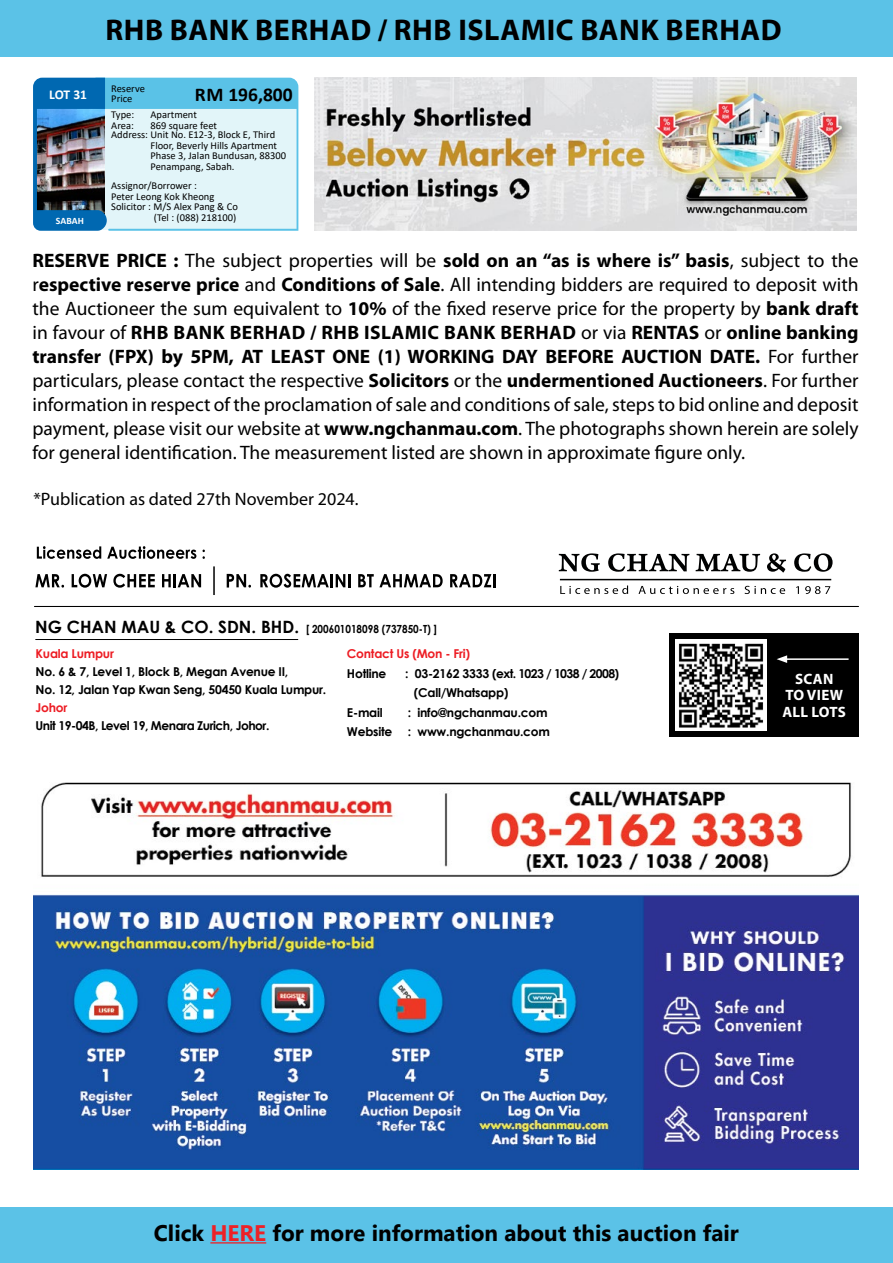
<style>
.page{position:relative;width:893px;height:1263px;background:#fff}
.page>*{position:absolute;margin:0;border:0;box-sizing:border-box;transform-origin:0 0}
.t1{font:700 30px "Myriad Pro";letter-spacing:.02em;color:#000}
.t2{font:700 22.5px "Myanmar Text";color:#000}
.t3{font:19.5px/24px "Myriad Pro";color:#000;text-align:justify}
.t4{font:700 19.5px "Calibri";color:#000}
.t5{font:18px "Myriad Pro";color:#000}
.t6{font:700 15px/16.5px "Myriad Pro";letter-spacing:.02em;color:#fff;text-align:center}
.t7{font:700 13.5px "Calibri";color:#fff}
.t8{font:700 12.3px/19.5px "Century Gothic";letter-spacing:-.02em;color:#000}
.t9{font:700 12.3px "Century Gothic";letter-spacing:-.04em;color:#000}
.t10{font:700 12.3px "Century Gothic";letter-spacing:-.02em;color:#ed1d24}
.t11{font:700 11.25px "Century Gothic";color:#000;scale:.89 1}
.t12{font:10.5px/10.4px "Calibri";color:#000}
.t13{font:700 9.75px "Calibri";letter-spacing:.005em;color:#fff}
.s1{font-weight:700}
.s2{font-size:16.95px}
.s3{color:#ed2127}
</style>
<div class="page">
<div style="left:0;top:0;width:893px;height:56px;background:#5bc2e7"></div>
<div style="left:0;top:1208px;width:893px;height:55px;background:#5bc2e7"></div>
<hr style="left:210px;top:1242px;width:56px;height:1px;background:#ed2127">
<div style="left:669px;top:633px;width:190px;height:104px;background:#000"></div>
<img style="left:675px;top:640px;width:92px;height:91px">
<hr style="left:785px;top:658px;width:64px;height:2px;background:#fff">
<svg style="left:777px;top:655px;width:10px;height:8px"></svg>
<hr style="left:34px;top:606px;width:824px;height:1px;background:#000">
<svg style="left:559px;top:553px;width:41px;height:19px"></svg>
<svg style="left:608px;top:553px;width:81px;height:19px"></svg>
<svg style="left:696px;top:554px;width:64px;height:18px"></svg>
<svg style="left:767px;top:553px;width:19px;height:19px"></svg>
<svg style="left:794px;top:553px;width:39px;height:19px"></svg>
<svg style="left:560px;top:585px;width:68px;height:9px"></svg>
<svg style="left:638px;top:586px;width:96px;height:8px"></svg>
<svg style="left:745px;top:586px;width:40px;height:8px"></svg>
<svg style="left:796px;top:586px;width:3px;height:8px"></svg>
<svg style="left:805px;top:586px;width:25px;height:8px"></svg>
<hr style="left:560px;top:579px;width:271px;height:1px;background:#000101">
<hr style="left:36px;top:639px;width:262px;height:1px;background:#000">
<svg style="left:37px;top:546px;width:64px;height:13px"></svg>
<svg style="left:107px;top:546px;width:89px;height:13px"></svg>
<svg style="left:35px;top:574px;width:29px;height:14px"></svg>
<svg style="left:72px;top:574px;width:35px;height:14px"></svg>
<svg style="left:113px;top:574px;width:42px;height:14px"></svg>
<svg style="left:162px;top:574px;width:39px;height:13px"></svg>
<svg style="left:260px;top:574px;width:90px;height:14px"></svg>
<svg style="left:358px;top:574px;width:85px;height:13px"></svg>
<svg style="left:450px;top:574px;width:45px;height:13px"></svg>
<svg style="left:227px;top:574px;width:24px;height:14px"></svg>
<hr style="left:213px;top:566px;width:2px;height:29px;background:#000">
<img style="left:33px;top:782px;width:826px;height:387px">
<svg style="left:33px;top:78px;width:265px;height:153px;background:#9ec4d6"></svg>
<img style="left:315px;top:78px;width:541px;height:153px">
<p class="t7" style="left:49px;top:85px;width:39px">LOT 31</p>
<p class="t13" style="left:56px;top:214px;width:30px">SABAH</p>
<h1 class="t1" style="left:105px;top:11px;width:678px">RHB BANK BERHAD / RHB ISLAMIC BANK BERHAD</h1>
<p class="t12" style="left:111px;top:83px;width:35px">Reserve</p>
<p class="t12" style="left:111px;top:94px;width:23px">Price</p>
<p class="t4" style="left:195px;top:80px;width:99px">RM 196,800</p>
<p class="t12" style="left:111px;top:109px;width:24px">Type:<br>Area:</p>
<p class="t12" style="left:151px;top:109px;width:48px">Apartment</p>
<p class="t12" style="left:151px;top:120px;width:68px">869 square feet</p>
<p class="t12" style="left:111px;top:129px;width:165px">Address: Unit No. E12-3, Block E, Third</p>
<p class="t12" style="left:151px;top:140px;width:128px">Floor, Beverly Hills Apartment</p>
<p class="t12" style="left:151px;top:150px;width:137px">Phase 3, Jalan Bundusan, 88300</p>
<p class="t12" style="left:151px;top:161px;width:86px">Penampang, Sabah.</p>
<p class="t12" style="left:111px;top:181px;width:87px">Assignor/Borrower :</p>
<p class="t12" style="left:111px;top:191px;width:105px">Peter Leong Kok Kheong</p>
<p class="t12" style="left:111px;top:202px;width:128px">Solicitor : M/S Alex Pang &amp; Co</p>
<p class="t12" style="left:154px;top:212px;width:84px">(Tel : (088) 218100)</p>
<p class="t3" style="left:32px;top:248px;width:828px"><span class="s1">RESERVE PRICE :</span> The subject properties will be <span class="s1">sold on an “as is where is” basis</span>, subject to the r<span class="s1">espective reserve price</span> and <span class="s1">Conditions of Sale</span>. All intending bidders are required to deposit with the Auctioneer the sum equivalent to <span class="s1">10%</span> of the fixed reserve price for the property by <span class="s1">bank draft </span>in favour of <span class="s1">RHB BANK BERHAD / RHB ISLAMIC BANK BERHAD</span> or via <span class="s1">RENTAS</span> or <span class="s1">online banking transfer (FPX) by 5PM, AT LEAST ONE (1) WORKING DAY BEFORE AUCTION DATE.</span> For further particulars, please contact the respective <span class="s1">Solicitors</span> or the <span class="s1">undermentioned Auctioneers</span>. For further information in respect of the proclamation of sale and conditions of sale, steps to bid online and deposit payment, please visit our website at <span class="s1">www.ngchanmau.com</span>. The photographs shown herein are solely for general identification. The measurement listed are shown in approximate figure only.</p>
<p class="t5" style="left:33px;top:487px;width:327px">*Publication as dated 27th November 2024.</p>
<p class="t11" style="left:35px;top:621px;width:453px"><span class="s2">NG CHAN MAU &amp; CO. SDN. BHD.</span> [ 200601018098 (737850-T) ]</p>
<p class="t10" style="left:347px;top:644px;width:125px">Contact Us (Mon - Fri)</p>
<p class="t8" style="left:347px;top:663px;width:41px">Hotline</p>
<p class="t8" style="left:414px;top:663px;width:207px;text-indent:-9px">: 03-2162 3333 (ext. 1023 / 1038 / 2008) (Call/Whatsapp)</p>
<p class="t8" style="left:347px;top:702px;width:37px">E-mail</p>
<p class="t8" style="left:408px;top:702px;width:141px">: info@ngchanmau.com</p>
<p class="t8" style="left:347px;top:721px;width:47px">Website</p>
<p class="t8" style="left:408px;top:721px;width:144px">: www.ngchanmau.com</p>
<p class="t10" style="left:36px;top:644px;width:80px">Kuala Lumpur</p>
<p class="t8" style="left:36px;top:662px;width:292px;line-height:18px">No. 6 &amp; 7, Level 1, Block B, Megan Avenue II,<br>No. 12, Jalan Yap Kwan Seng, 50450 Kuala Lumpur.</p>
<p class="t10" style="left:36px;top:698px;width:33px">Johor</p>
<p class="t9" style="left:36px;top:716px;width:235px">Unit 19-04B, Level 19, Menara Zurich, Johor.</p>
<p class="t6" style="left:782px;top:670px;width:65px">SCAN<br>TO VIEW<br>ALL LOTS</p>
<p class="t2" style="left:154px;top:1220px;width:586px">Click <span class="s3">HERE</span> for more information about this auction fair</p>
</div>
